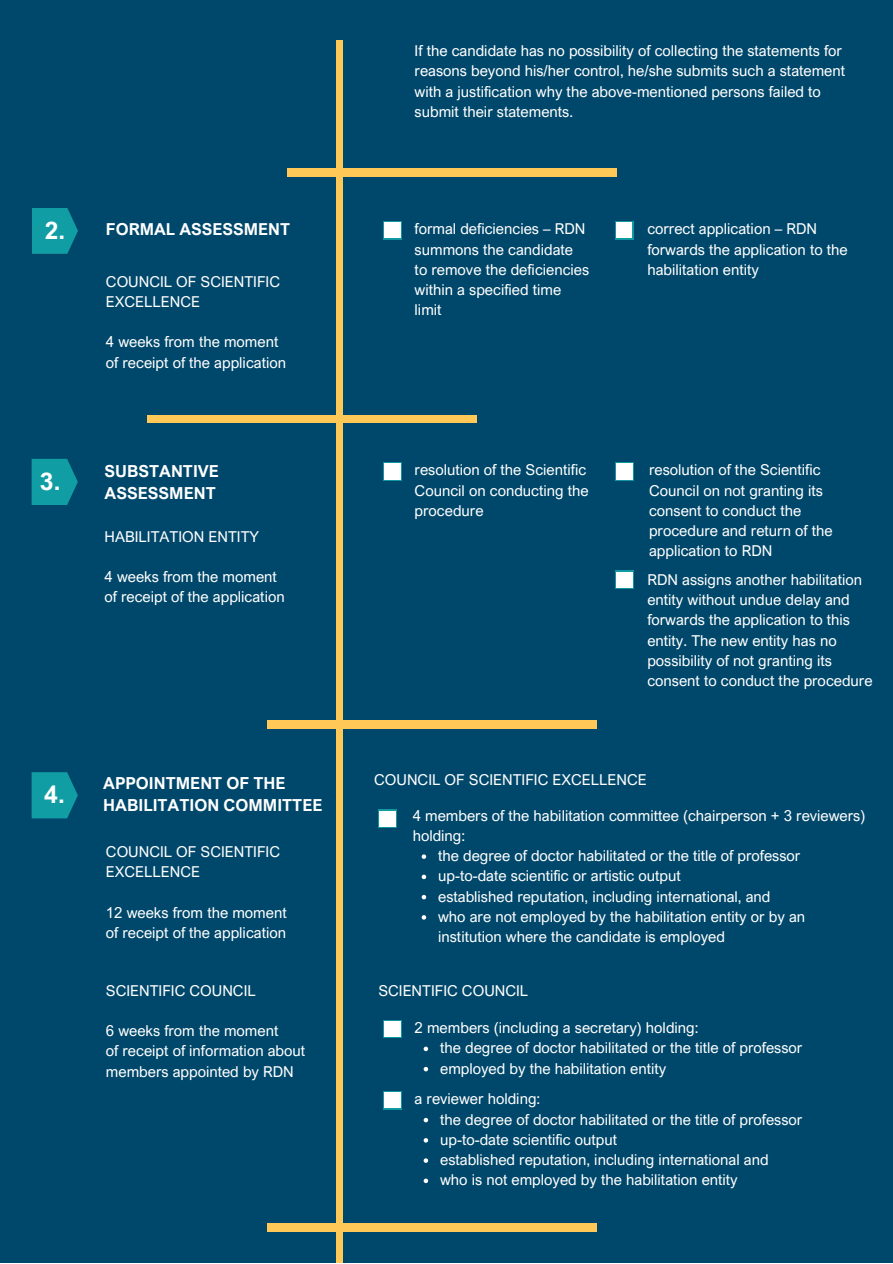
<style>
.page{position:relative;width:893px;height:1264px;background:#fff}
.page>*{position:absolute;margin:0;border:0;box-sizing:border-box;transform-origin:0 0}
.t1{font:700 24.45px "Arial Nova";color:#fff}
.t2{font:700 24.3px "Arial Nova";color:#fff}
.t3{font:700 16.5px/22.6px "Arial Nova";color:#fff}
.t4{font:15px/20.2px "Arial Nova";color:#fff}
</style>
<div class="page">
<div style="left:0;top:0;width:892px;height:1262px;background:#00486b"></div>
<div style="left:337px;top:40px;width:5px;height:905px;background:#ffc857"></div>
<svg style="left:32px;top:459px;width:46px;height:46px;background:#0e929d"></svg>
<svg style="left:383px;top:462px;width:18px;height:18px"></svg>
<div style="left:384px;top:463px;width:16px;height:16px;background:#fff"></div>
<svg style="left:615px;top:462px;width:18px;height:18px"></svg>
<div style="left:617px;top:463px;width:15px;height:16px;background:#fff"></div>
<svg style="left:615px;top:571px;width:18px;height:18px"></svg>
<div style="left:617px;top:572px;width:15px;height:15px;background:#fff"></div>
<div style="left:267px;top:720px;width:329px;height:8px;background:#ffc857"></div>
<div style="left:267px;top:1223px;width:329px;height:8px;background:#ffc857"></div>
<div style="left:287px;top:168px;width:329px;height:8px;background:#ffc857"></div>
<svg style="left:32px;top:208px;width:46px;height:46px;background:#0e929d"></svg>
<div style="left:147px;top:415px;width:329px;height:8px;background:#ffc857"></div>
<svg style="left:383px;top:221px;width:18px;height:18px"></svg>
<div style="left:384px;top:222px;width:16px;height:16px;background:#fff"></div>
<svg style="left:615px;top:221px;width:18px;height:18px"></svg>
<div style="left:616px;top:222px;width:15px;height:16px;background:#fff"></div>
<svg style="left:32px;top:772px;width:46px;height:46px;background:#0e929c"></svg>
<svg style="left:378px;top:809px;width:18px;height:18px"></svg>
<div style="left:379px;top:811px;width:16px;height:15px;background:#fff"></div>
<svg style="left:421px;top:854px;width:5px;height:4px"></svg>
<svg style="left:421px;top:874px;width:5px;height:5px"></svg>
<svg style="left:421px;top:894px;width:5px;height:5px"></svg>
<svg style="left:421px;top:915px;width:5px;height:4px"></svg>
<svg style="left:383px;top:1020px;width:18px;height:18px"></svg>
<div style="left:384px;top:1021px;width:16px;height:15px;background:#fff"></div>
<svg style="left:423px;top:1046px;width:5px;height:5px"></svg>
<svg style="left:423px;top:1066px;width:5px;height:5px"></svg>
<svg style="left:383px;top:1091px;width:18px;height:18px"></svg>
<div style="left:384px;top:1092px;width:16px;height:15px;background:#fff"></div>
<svg style="left:423px;top:1117px;width:5px;height:5px"></svg>
<svg style="left:423px;top:1138px;width:5px;height:4px"></svg>
<svg style="left:423px;top:1158px;width:5px;height:4px"></svg>
<svg style="left:423px;top:1178px;width:5px;height:5px"></svg>
<div style="left:337px;top:777px;width:5px;height:485px;background:#ffc857"></div>
<p class="t2" style="left:45px;top:215px;width:22px">2.</p>
<p class="t3" style="left:106px;top:218px;width:186px">FORMAL ASSESSMENT</p>
<p class="t4" style="left:106px;top:271px;width:176px">COUNCIL OF SCIENTIFIC<br>EXCELLENCE</p>
<p class="t4" style="left:106px;top:331px;width:174px">4 weeks from the moment</p>
<p class="t4" style="left:106px;top:352px;width:182px">of receipt of the application</p>
<p class="t1" style="left:40px;top:466px;width:22px">3.</p>
<p class="t3" style="left:104px;top:459px;width:116px">SUBSTANTIVE<br>ASSESSMENT</p>
<p class="t4" style="left:104px;top:526px;width:156px">HABILITATION ENTITY</p>
<p class="t4" style="left:104px;top:566px;width:174px">4 weeks from the moment</p>
<p class="t4" style="left:104px;top:586px;width:182px">of receipt of the application</p>
<p class="t1" style="left:44px;top:779px;width:22px">4.</p>
<p class="t3" style="left:103px;top:771px;width:221px">APPOINTMENT OF THE<br>HABILITATION COMMITTEE</p>
<p class="t4" style="left:106px;top:841px;width:176px">COUNCIL OF SCIENTIFIC<br>EXCELLENCE</p>
<p class="t4" style="left:106px;top:901px;width:182px">12 weeks from the moment</p>
<p class="t4" style="left:106px;top:922px;width:182px">of receipt of the application</p>
<p class="t4" style="left:106px;top:979px;width:151px">SCIENTIFIC COUNCIL</p>
<p class="t4" style="left:106px;top:1020px;width:174px">6 weeks from the moment</p>
<p class="t4" style="left:106px;top:1040px;width:201px">of receipt of information about members appointed by RDN</p>
<p class="t4" style="left:414px;top:40px;width:432px">If the candidate has no possibility of collecting the statements for reasons beyond his/her control, he/she submits such a statement with a justification why the above-mentioned persons failed to submit their statements.</p>
<p class="t4" style="left:414px;top:218px;width:176px">formal deficiencies – RDN summons the candidate to remove the deficiencies within a specified time limit</p>
<p class="t4" style="left:647px;top:218px;width:202px">correct application – RDN forwards the application to the habilitation entity</p>
<p class="t4" style="left:414px;top:459px;width:175px">resolution of the Scientific<br>Council on conducting the procedure</p>
<p class="t4" style="left:649px;top:459px;width:185px">resolution of the Scientific<br>Council on not granting its consent to conduct the procedure and return of the application to RDN</p>
<p class="t4" style="left:647px;top:569px;width:227px">RDN assigns another habilitation entity without undue delay and forwards the application to this entity. The new entity has no possibility of not granting its consent to conduct the procedure</p>
<p class="t4" style="left:374px;top:769px;width:274px">COUNCIL OF SCIENTIFIC EXCELLENCE</p>
<p class="t4" style="left:412px;top:804px;width:454px">4 members of the habilitation committee (chairperson + 3 reviewers) holding:</p>
<p class="t4" style="left:438px;top:845px;width:363px">the degree of doctor habilitated or the title of professor</p>
<p class="t4" style="left:438px;top:865px;width:244px">up-to-date scientific or artistic output</p>
<p class="t4" style="left:438px;top:885px;width:334px">established reputation, including international, and</p>
<p class="t4" style="left:438px;top:906px;width:368px">who are not employed by the habilitation entity or by an institution where the candidate is employed</p>
<p class="t4" style="left:378px;top:979px;width:151px">SCIENTIFIC COUNCIL</p>
<p class="t4" style="left:414px;top:1017px;width:285px">2 members (including a secretary) holding:</p>
<p class="t4" style="left:440px;top:1037px;width:363px">the degree of doctor habilitated or the title of professor</p>
<p class="t4" style="left:440px;top:1057px;width:228px">employed by the habilitation entity</p>
<p class="t4" style="left:414px;top:1088px;width:127px">a reviewer holding:</p>
<p class="t4" style="left:440px;top:1108px;width:363px">the degree of doctor habilitated or the title of professor</p>
<p class="t4" style="left:440px;top:1129px;width:178px">up-to-date scientific output</p>
<p class="t4" style="left:440px;top:1149px;width:330px">established reputation, including international and</p>
<p class="t4" style="left:440px;top:1169px;width:299px">who is not employed by the habilitation entity</p>
</div>
